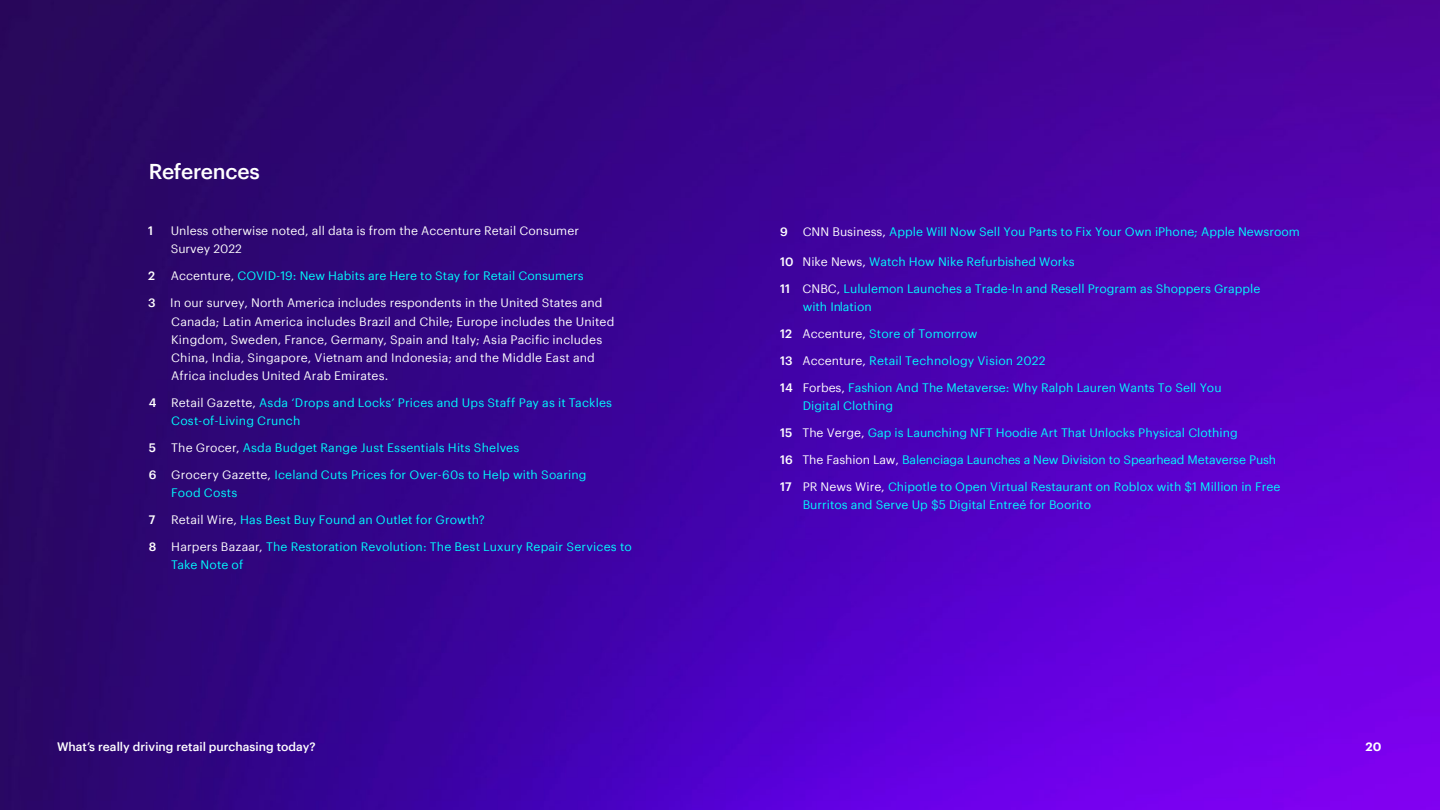
<style>
.page{position:relative;width:1440px;height:810px;background:#fff}
.page>*{position:absolute;margin:0;border:0;box-sizing:border-box;transform-origin:0 0}
.t1{font:500 21px "Graphik";letter-spacing:-.015em;color:#fff}
.t2{font:12px/18px "Graphik";color:#0ff}
.t3{font:12px/18px "Graphik";letter-spacing:.005em;color:#fff}
.t4{font:500 12px "Graphik";color:#fff}
.t5{font:600 12px "Graphik";color:#fff}
.s1{color:#fff}
.s2{font-weight:500}
.s3{font-weight:500;color:#fff}
.s4{font-style:inherit}
</style>
<div class="page">
<img style="left:0;top:0;width:1440px;height:810px">
<h1 class="t1" style="left:149px;top:156px;width:113px">References</h1>
<p class="t4" style="left:148px;top:222px;width:7px">1</p>
<p class="t3" style="left:171px;top:221px;width:410px">Unless otherwise noted, all data is from the Accenture Retail Consumer<br>Survey 2022</p>
<p class="t4" style="left:148px;top:267px;width:8px">2</p>
<p class="t2" style="left:171px;top:266px;width:415px"><span class="s1">Accenture,</span> COVID-19: New Habits are Here to Stay for Retail Consumers</p>
<p class="t3" style="left:171px;top:293px;width:445px;text-indent:-23px"><span class="s2">3</span> In our survey, North America includes respondents in the United States and Canada; Latin America includes Brazil and Chile; Europe includes the United Kingdom, Sweden, France, Germany, Spain and Italy; Asia Pacific includes China, India, Singapore, Vietnam and Indonesia; and the Middle East and Africa includes United Arab Emirates.</p>
<p class="t2" style="left:171px;top:392px;width:443px;text-indent:-22px"><span class="s3">4</span> <span class="s1">Retail Gazette,</span> Asda ‘Drops and Locks’ Prices and Ups Staff Pay as it Tackles<br>Cost-of-Living Crunch</p>
<p class="t4" style="left:149px;top:438px;width:9px">5</p>
<p class="t2" style="left:171px;top:437px;width:350px"><span class="s1">The Grocer,</span> Asda Budget Range Just Essentials Hits Shelves</p>
<p class="t2" style="left:171px;top:464px;width:417px;text-indent:-22px"><span class="s3">6</span> <span class="s1">Grocery Gazette,</span> Iceland Cuts Prices for Over-60s to Help with Soaring<br>Food Costs</p>
<p class="t4" style="left:149px;top:510px;width:8px">7</p>
<p class="t2" style="left:171px;top:509px;width:315px"><span class="s1">Retail Wire,</span> Has Best Buy Found an Outlet for Growth?</p>
<p class="t2" style="left:171px;top:536px;width:462px;text-indent:-22px"><span class="s3">8</span> <span class="s1">Harpers Bazaar,</span> The Restoration Revolution: The Best Luxury Repair Services to<br>Take Note of</p>
<p class="t2" style="left:780px;top:221px;width:521px"><span class="s3">9</span> <span class="s1">CNN Business,</span> Apple Will Now Sell You Parts to Fix Your Own iPhone; <span class="s4">Apple Newsroom</span></p>
<p class="t2" style="left:780px;top:252px;width:296px"><span class="s3">10</span> <span class="s1">Nike News,</span> Watch How Nike Refurbished Works</p>
<p class="t2" style="left:803px;top:279px;width:459px;text-indent:-22px"><span class="s3">11</span> <span class="s1">CNBC,</span> Lululemon Launches a Trade-In and Resell Program as Shoppers Grapple with Inlation</p>
<p class="t2" style="left:780px;top:324px;width:199px"><span class="s3">12</span> <span class="s1">Accenture,</span> Store of Tomorrow</p>
<p class="t2" style="left:780px;top:351px;width:267px"><span class="s3">13</span> <span class="s1">Accenture,</span> Retail Technology Vision 2022</p>
<p class="t2" style="left:803px;top:378px;width:420px;text-indent:-22px"><span class="s3">14</span> <span class="s1">Forbes,</span> Fashion And The Metaverse: Why Ralph Lauren Wants To Sell You<br>Digital Clothing</p>
<p class="t2" style="left:780px;top:423px;width:459px"><span class="s3">15</span> <span class="s1">The Verge,</span> Gap is Launching NFT Hoodie Art That Unlocks Physical Clothing</p>
<p class="t2" style="left:780px;top:450px;width:498px"><span class="s3">16</span> <span class="s1">The Fashion Law,</span> Balenciaga Launches a New Division to Spearhead Metaverse Push</p>
<p class="t2" style="left:803px;top:477px;width:479px;text-indent:-22px"><span class="s3">17</span> <span class="s1">PR News Wire,</span> Chipotle to Open Virtual Restaurant on Roblox with $1 Million in Free<br>Burritos and Serve Up $5 Digital Entreé for Boorito</p>
<p class="t4" style="left:57px;top:738px;width:260px">What’s really driving retail purchasing today?</p>
<p class="t5" style="left:1366px;top:738px;width:17px">20</p>
</div>
